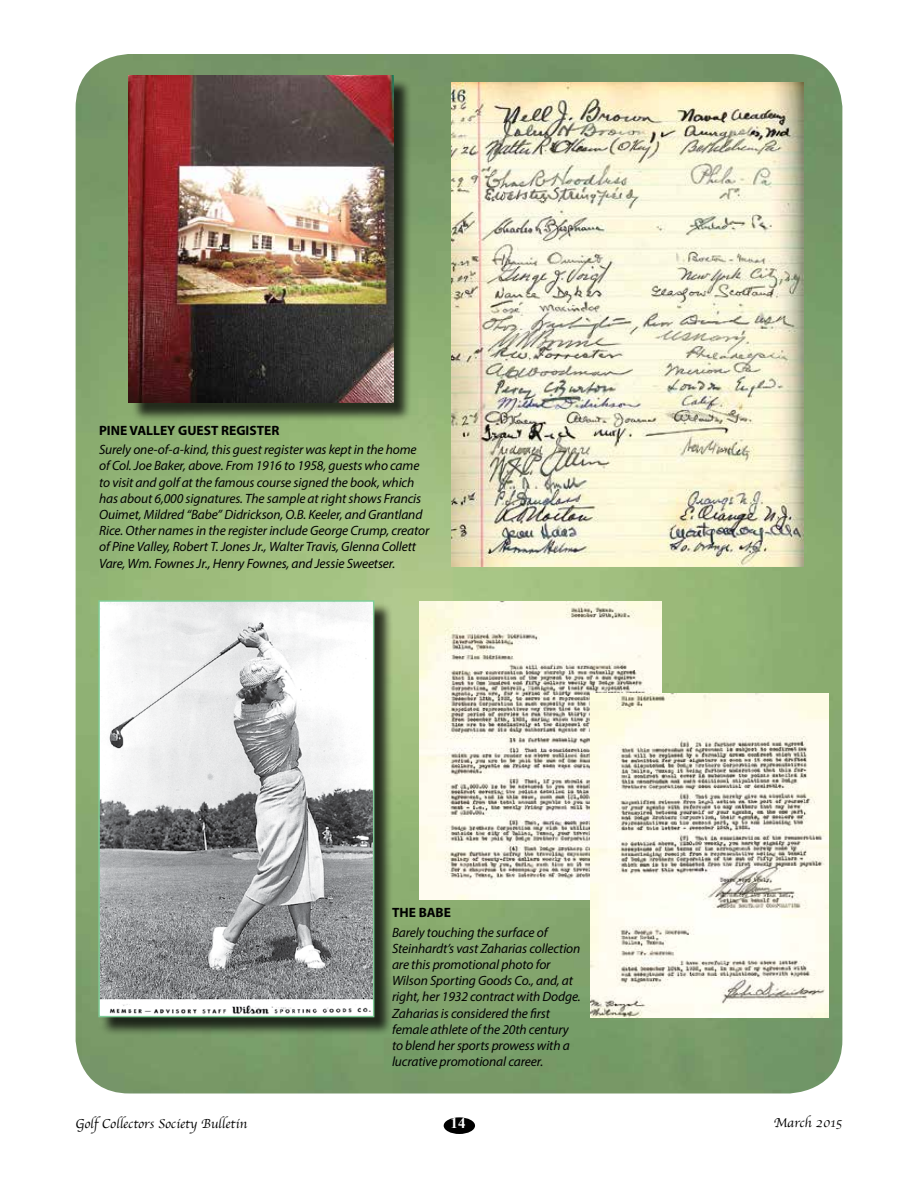
<style>
.page{position:relative;width:918px;height:1188px;background:#fff}
.page>*{position:absolute;margin:0;border:0;box-sizing:border-box;transform-origin:0 0}
.t1{font:700 15px "Times New Roman";color:#fff}
.t2{font:italic 13.5px/16.2px "Myriad Pro";letter-spacing:-.01em;color:#000}
.t3{font:13.5px "Apple Chancery";color:#000}
.t4{font:700 13.5px "Myriad Pro";color:#000}
</style>
<div class="page">
<div style="left:444px;top:1117px;width:31px;height:17px;background:#000;border-radius:50%"></div>
<img style="left:76px;top:54px;width:766px;height:1040px">
<img style="left:452px;top:82px;width:351px;height:485px">
<div style="left:131px;top:78px;width:281px;height:343px;background:#000;opacity:.75"></div>
<img style="left:129px;top:76px;width:264px;height:327px">
<img style="left:419px;top:601px;width:243px;height:299px">
<img style="left:591px;top:693px;width:237px;height:324px">
<div style="left:101px;top:603px;width:292px;height:433px;background:#000;opacity:.75"></div>
<img style="left:100px;top:602px;width:272px;height:413px">
<div style="left:98px;top:600px;width:276px;height:417px;border:1px solid #7fcd98"></div>
<p class="t4" style="left:99px;top:421px;width:182px">PINE VALLEY GUEST REGISTER</p>
<p class="t2" style="left:99px;top:441px;width:332px">Surely one-of-a-kind, this guest register was kept in the home of Col. Joe Baker, above. From 1916 to 1958, guests who came to visit and golf at the famous course signed the book, which has about 6,000 signatures. The sample at right shows Francis Ouimet, Mildred “Babe” Didrickson, O.B. Keeler, and Grantland Rice. Other names in the register include George Crump, creator of Pine Valley, Robert T. Jones Jr., Walter Travis, Glenna Collett Vare, Wm. Fownes Jr., Henry Fownes, and Jessie Sweetser.</p>
<p class="t4" style="left:392px;top:903px;width:60px">THE BABE</p>
<p class="t2" style="left:392px;top:924px;width:190px">Barely touching the surface of Steinhardt’s vast Zaharias collection are this promotional photo for Wilson Sporting Goods Co., and, at right, her 1932 contract with Dodge.<br>Zaharias is considered the first female athlete of the 20th century to blend her sports prowess with a lucrative promotional career.</p>
<p class="t3" style="left:76px;top:1113px;width:173px">Golf Collectors Society Bulletin</p>
<p class="t1" style="left:451px;top:1113px;width:16px">14</p>
<p class="t3" style="left:774px;top:1112px;width:70px">March 2015</p>
</div>
